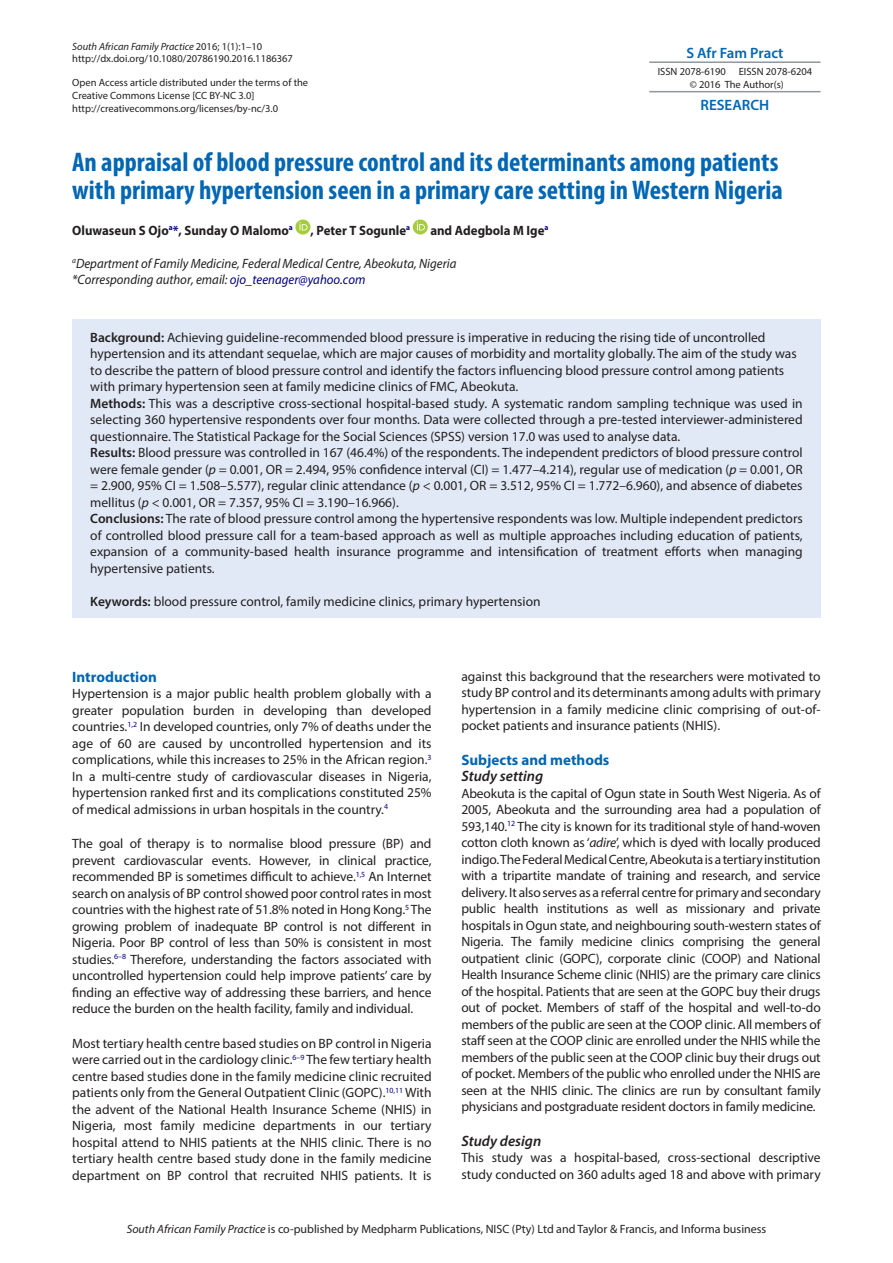
<style>
.page{position:relative;width:893px;height:1263px;background:#fff}
.page>*{position:absolute;margin:0;border:0;box-sizing:border-box;transform-origin:0 0}
.t1{font:700 condensed 27px/28.5px "Myriad Pro";color:#0166b3}
.t2{font:700 15px "Myriad Pro";color:#0166b3}
.t3{font:italic 600 15px "Myriad Pro";color:#231f20}
.t4{font:600 15px "Myriad Pro";color:#0166b3}
.t5{font:13.5px/16.5px "Myriad Pro";color:#231f20;text-align:justify}
.t6{font:italic 13.5px/16.5px "Myriad Pro";color:#231f20;scale:.95 1}
.t7{font:700 13.5px "Myriad Pro";color:#231f20;scale:.95 1}
.t8{font:12px "Myriad Pro";color:#231f20}
.t9{font:10.5px/12.6px "Myriad Pro";color:#231f20}
.s1{font-style:italic}
.s2{color:#000080}
.s3{font-weight:600}
</style>
<div class="page">
<hr style="left:649px;top:61px;width:172px;height:2px;background:#93969a">
<hr style="left:649px;top:91px;width:172px;height:1px;background:#93969a">
<svg style="left:295px;top:220px;width:15px;height:15px"></svg>
<svg style="left:299px;top:222px;width:9px;height:8px"></svg>
<svg style="left:413px;top:220px;width:15px;height:15px"></svg>
<svg style="left:417px;top:222px;width:8px;height:8px"></svg>
<div style="left:72px;top:320px;width:749px;height:298px;background:#e1e9f6"></div>
<p class="t9" style="left:72px;top:40px;width:222px"><span class="s1">South African Family Practice</span> 2016; 1(1):1–10 http://dx.doi.org/10.1080/20786190.2016.1186367</p>
<p class="t9" style="left:72px;top:76px;width:237px">Open Access article distributed under the terms of the<br>Creative Commons License [CC BY-NC 3.0] http://creativecommons.org/licenses/by-nc/3.0</p>
<h1 class="t1" style="left:72px;top:147px;width:712px">An appraisal of blood pressure control and its determinants among patients with primary hypertension seen in a primary care setting in Western Nigeria</h1>
<p class="t7" style="left:72px;top:221px;width:234px">Oluwaseun S Ojo<sup>a</sup><span class="s2">*</span>, Sunday O Malomo<sup>a</sup></p>
<p class="t7" style="left:310px;top:221px;width:107px">, Peter T Sogunle<sup>a</sup></p>
<p class="t7" style="left:430px;top:221px;width:126px">and Adegbola M Ige<sup>a</sup></p>
<p class="t6" style="left:72px;top:255px;width:406px"><sup>a</sup>Department of Family Medicine, Federal Medical Centre, Abeokuta, Nigeria *Corresponding author, email: <span class="s2">ojo_teenager@yahoo.com</span></p>
<p class="t4" style="left:686px;top:43px;width:99px">S Afr Fam Pract</p>
<p class="t9" style="left:658px;top:65px;width:156px;text-align:center">ISSN 2078-6190 EISSN 2078-6204 © 2016 The Author(s)</p>
<p class="t4" style="left:701px;top:95px;width:70px">RESEARCH</p>
<p class="t5" style="left:90px;top:329px;width:714px;text-align:left"><span class="s3">Background:</span> Achieving guideline-recommended blood pressure is imperative in reducing the rising tide of uncontrolled hypertension and its attendant sequelae, which are major causes of morbidity and mortality globally. The aim of the study was to describe the pattern of blood pressure control and identify the factors influencing blood pressure control among patients with primary hypertension seen at family medicine clinics of FMC, Abeokuta.<br><span class="s3">Methods:</span> This was a descriptive cross-sectional hospital-based study. A systematic random sampling technique was used in selecting 360 hypertensive respondents over four months. Data were collected through a pre-tested interviewer-administered questionnaire. The Statistical Package for the Social Sciences (SPSS) version 17.0 was used to analyse data.<br><span class="s3">Results:</span> Blood pressure was controlled in 167 (46.4%) of the respondents. The independent predictors of blood pressure control were female gender (<span class="s1">p</span> = 0.001, OR = 2.494, 95% confidence interval (CI) = 1.477–4.214), regular use of medication (<span class="s1">p</span> = 0.001, OR = 2.900, 95% CI = 1.508–5.577), regular clinic attendance (<span class="s1">p</span> &lt; 0.001, OR = 3.512, 95% CI = 1.772–6.960), and absence of diabetes mellitus (<span class="s1">p</span> &lt; 0.001, OR = 7.357, 95% CI = 3.190–16.966).<br><span class="s3">Conclusions:</span> The rate of blood pressure control among the hypertensive respondents was low. Multiple independent predictors of controlled blood pressure call for a team-based approach as well as multiple approaches including education of patients, expansion of a community-based health insurance programme and intensification of treatment efforts when managing hypertensive patients.</p>
<p class="t5" style="left:90px;top:593px;width:452px"><span class="s3">Keywords:</span> blood pressure control, family medicine clinics, primary hypertension</p>
<p class="t2" style="left:72px;top:667px;width:86px">Introduction</p>
<p class="t5" style="left:72px;top:685px;width:361px">Hypertension is a major public health problem globally with a greater population burden in developing than developed countries.<sup>1</sup><sup>,</sup><sup>2</sup> In developed countries, only 7% of deaths under the age of 60 are caused by uncontrolled hypertension and its complications, while this increases to 25% in the African region.<sup>3<br></sup>In a multi-centre study of cardiovascular diseases in Nigeria, hypertension ranked first and its complications constituted 25% of medical admissions in urban hospitals in the country.<sup>4</sup></p>
<p class="t5" style="left:72px;top:835px;width:361px">The goal of therapy is to normalise blood pressure (BP) and prevent cardiovascular events. However, in clinical practice, recommended BP is sometimes difficult to achieve.<sup>1</sup><sup>,</sup><sup>5</sup> An Internet search on analysis of BP control showed poor control rates in most countries with the highest rate of 51.8% noted in Hong Kong.<sup>5</sup> The growing problem of inadequate BP control is not different in Nigeria. Poor BP control of less than 50% is consistent in most studies.<sup>6–8</sup> Therefore, understanding the factors associated with uncontrolled hypertension could help improve patients’ care by finding an effective way of addressing these barriers, and hence reduce the burden on the health facility, family and individual.</p>
<p class="t5" style="left:72px;top:1035px;width:361px">Most tertiary health centre based studies on BP control in Nigeria were carried out in the cardiology clinic.<sup>6–9</sup> The few tertiary health centre based studies done in the family medicine clinic recruited patients only from the General Outpatient Clinic (GOPC).<sup>10</sup><sup>,</sup><sup>11</sup> With the advent of the National Health Insurance Scheme (NHIS) in Nigeria, most family medicine departments in our tertiary hospital attend to NHIS patients at the NHIS clinic. There is no tertiary health centre based study done in the family medicine department on BP control that recruited NHIS patients. It is</p>
<p class="t5" style="left:461px;top:668px;width:361px">against this background that the researchers were motivated to study BP control and its determinants among adults with primary hypertension in a family medicine clinic comprising of out-of&shy;pocket patients and insurance patients (NHIS).</p>
<p class="t2" style="left:461px;top:750px;width:150px">Subjects and methods</p>
<p class="t3" style="left:461px;top:766px;width:83px">Study setting</p>
<p class="t5" style="left:461px;top:785px;width:361px">Abeokuta is the capital of Ogun state in South West Nigeria. As of 2005, Abeokuta and the surrounding area had a population of 593,140.<sup>12</sup> The city is known for its traditional style of hand-woven cotton cloth known as ‘<span class="s1">adire</span>’, which is dyed with locally produced indigo. The Federal Medical Centre, Abeokuta is a tertiary institution with a tripartite mandate of training and research, and service delivery. It also serves as a referral centre for primary and secondary public health institutions as well as missionary and private hospitals in Ogun state, and neighbouring south-western states of Nigeria. The family medicine clinics comprising the general outpatient clinic (GOPC), corporate clinic (COOP) and National Health Insurance Scheme clinic (NHIS) are the primary care clinics of the hospital. Patients that are seen at the GOPC buy their drugs out of pocket. Members of staff of the hospital and well-to-do members of the public are seen at the COOP clinic. All members of staff seen at the COOP clinic are enrolled under the NHIS while the members of the public seen at the COOP clinic buy their drugs out of pocket. Members of the public who enrolled under the NHIS are seen at the NHIS clinic. The clinics are run by consultant family physicians and postgraduate resident doctors in family medicine.</p>
<p class="t3" style="left:461px;top:1131px;width:81px">Study design</p>
<p class="t5" style="left:461px;top:1149px;width:361px">This study was a hospital-based, cross-sectional descriptive study conducted on 360 adults aged 18 and above with primary</p>
<p class="t8" style="left:127px;top:1221px;width:641px"><span class="s1">South African Family Practice</span> is co-published by Medpharm Publications, NISC (Pty) Ltd and Taylor &amp; Francis, and Informa business</p>
</div>
